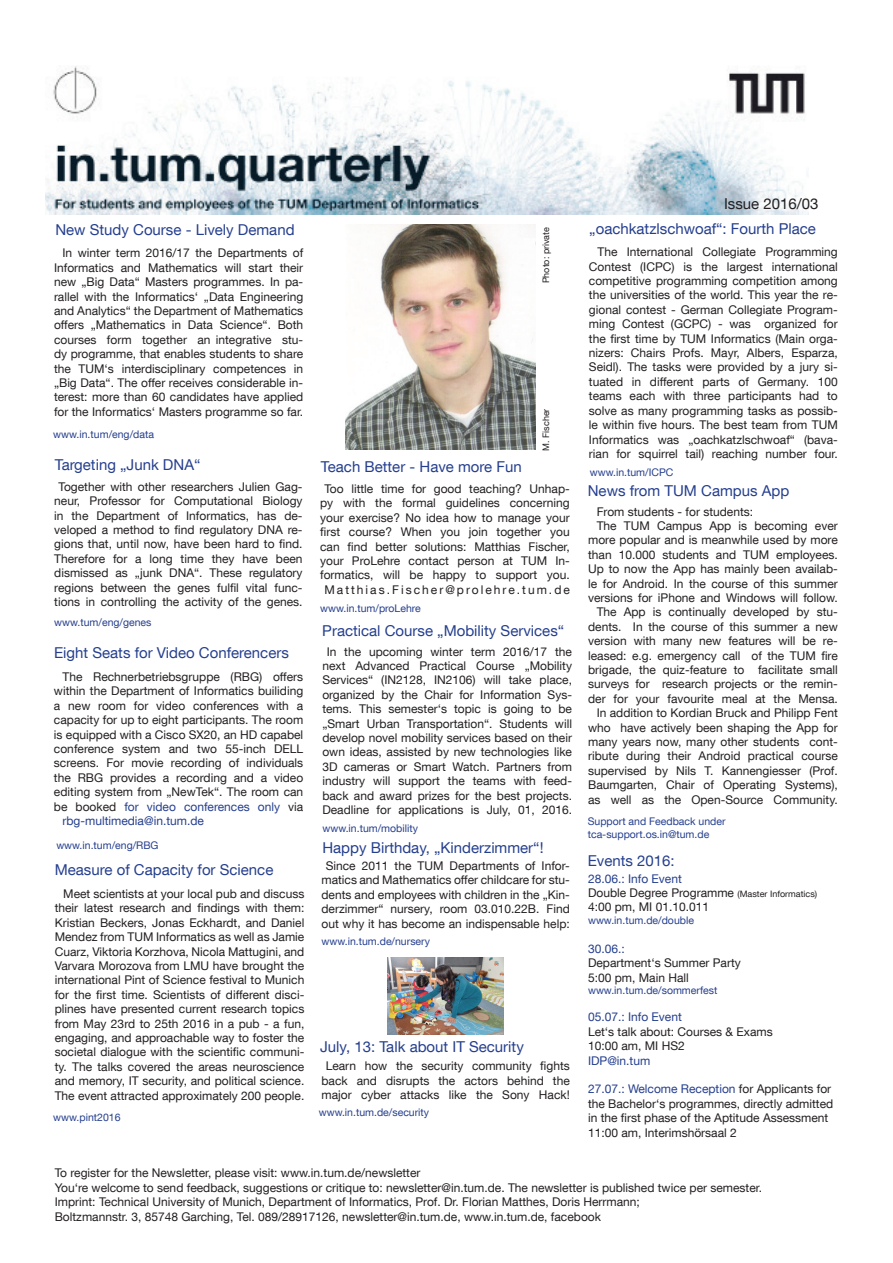
<style>
.page{position:relative;width:893px;height:1263px;background:#fff}
.page>*{position:absolute;margin:0;border:0;box-sizing:border-box;transform-origin:0 0}
.t1{font:15px "TUM Neue Helvetica";color:#253f8e}
.t2{font:15px "TUM Neue Helvetica";color:#231f20}
.t3{font:12px/14.4px "TUM Neue Helvetica";color:#231f20;text-align:center}
.t4{font:12px "TUM Neue Helvetica";color:#253f8e}
.t5{font:10.5px/12.6px "TUM Neue Helvetica";color:#253f8e}
.t6{font:9px "TUM Neue Helvetica";color:#231f20}
.s1{color:#231f20}
.s2{color:#253f8e}
.s3{font-size:8.85px}
</style>
<div class="page">
<img style="left:346px;top:225px;width:189px;height:225px">
<img style="left:45px;top:66px;width:763px;height:149px">
<img style="left:388px;top:957px;width:115px;height:77px">
<p class="t1" style="left:55px;top:220px;width:241px">New Study Course - Lively Demand</p>
<p class="t3" style="left:54px;top:246px;width:251px;text-align:justify;text-indent:9px">In winter term 2016/17 the Departments of Informatics and Mathematics will start their new „Big Data“ Masters programmes. In pa&shy;rallel with the Informatics‘ „Data Engineering and Analytics“ the Department of Mathematics offers „Mathematics in Data Science“. Both courses form together an integrative stu&shy;dy programme, that enables students to share the TUM‘s interdisciplinary competences in „Big Data“. The offer receives considerable in&shy;terest: more than 60 candidates have applied for the Informatics‘ Masters programme so far.</p>
<p class="t5" style="left:53px;top:428px;width:102px">www.in.tum/eng/data</p>
<p class="t1" style="left:55px;top:455px;width:147px">Targeting „Junk DNA“</p>
<p class="t3" style="left:54px;top:479px;width:250px">Together with other researchers Julien Gag&shy;neur, Professor for Computational Biology in the Department of Informatics, has de&shy;veloped a method to find regulatory DNA re&shy;gions that, until now, have been hard to find.<br>Therefore for a long time they have been dismissed as „junk DNA“. These regulatory regions between the genes fulfil vital func&shy;tions in controlling the activity of the genes.</p>
<p class="t5" style="left:54px;top:616px;width:99px">www.tum/eng/genes</p>
<p class="t1" style="left:54px;top:643px;width:236px">Eight Seats for Video Conferencers</p>
<p class="t3" style="left:63px;top:669px;width:242px">The Rechnerbetriebsgruppe (RBG) offers</p>
<p class="t3" style="left:54px;top:684px;width:251px">within the Department of Informatics builiding</p>
<p class="t3" style="left:54px;top:698px;width:251px">a new room for video conferences with a</p>
<p class="t3" style="left:54px;top:712px;width:251px">capacity for up to eight participants. The room</p>
<p class="t3" style="left:54px;top:727px;width:251px">is equipped with a Cisco SX20, an HD capabel</p>
<p class="t3" style="left:54px;top:741px;width:251px">conference system and two 55-inch DELL</p>
<p class="t3" style="left:54px;top:756px;width:251px">screens. For movie recording of individuals</p>
<p class="t3" style="left:54px;top:770px;width:251px">the RBG provides a recording and a video</p>
<p class="t3" style="left:54px;top:784px;width:251px">editing system from „NewTek“. The room can</p>
<p class="t4" style="left:54px;top:799px;width:251px"><span class="s1">be booked</span> for video conferences only <span class="s1">via</span></p>
<p class="t4" style="left:63px;top:813px;width:143px">rbg-multimedia@in.tum.de</p>
<p class="t5" style="left:56px;top:838px;width:104px">www.in.tum/eng/RBG</p>
<p class="t1" style="left:55px;top:860px;width:220px">Measure of Capacity for Science</p>
<p class="t3" style="left:55px;top:886px;width:251px;text-align:justify;text-indent:9px">Meet scientists at your local pub and discuss their latest research and findings with them:<br>Kristian Beckers, Jonas Eckhardt, and Daniel Mendez from TUM Informatics as well as Jamie Cuarz, Viktoria Korzhova, Nicola Mattugini, and Varvara Morozova from LMU have brought the international Pint of Science festival to Munich for the first time. Scientists of different disci&shy;plines have presented current research topics from May 23rd to 25th 2016 in a pub - a fun, engaging, and approachable way to foster the societal dialogue with the scientific communi&shy;ty. The talks covered the areas neuroscience and memory, IT security, and political science.<br>The event attracted approximately 200 people.</p>
<p class="t5" style="left:53px;top:1110px;width:69px">www.pint2016</p>
<p class="t6" style="left:540px;top:283px;width:58px;rotate:-90deg">Photo: private</p>
<p class="t6" style="left:540px;top:451px;width:44px;rotate:-90deg">M. Fischer</p>
<p class="t1" style="left:321px;top:458px;width:202px">Teach Better - Have more Fun</p>
<p class="t3" style="left:320px;top:481px;width:251px">Too little time for good teaching? Unhap&shy;py with the formal guidelines concerning your exercise? No idea how to manage your first course? When you join together you can find better solutions: Matthias Fischer, your ProLehre contact person at TUM In&shy;formatics, will be happy to support you.<br>Matthias.Fischer@prolehre.tum.de</p>
<p class="t5" style="left:320px;top:602px;width:102px">www.in.tum/proLehre</p>
<p class="t1" style="left:322px;top:621px;width:243px">Practical Course „Mobility Services“</p>
<p class="t3" style="left:322px;top:644px;width:251px">In the upcoming winter term 2016/17 the next Advanced Practical Course „Mobility Services“ (IN2128, IN2106) will take place, organized by the Chair for Information Sys&shy;tems. This semester‘s topic is going to be „Smart Urban Transportation“. Students will develop novel mobility services based on their own ideas, assisted by new technologies like 3D cameras or Smart Watch. Partners from industry will support the teams with feed&shy;back and award prizes for the best projects.<br>Deadline for applications is July, 01, 2016.</p>
<p class="t5" style="left:322px;top:822px;width:97px">www.in.tum/mobility</p>
<p class="t1" style="left:322px;top:838px;width:223px">Happy Birthday, „Kinderzimmer“!</p>
<p class="t3" style="left:321px;top:858px;width:250px">Since 2011 the TUM Departments of Infor&shy;matics and Mathematics offer childcare for stu&shy;dents and employees with children in the „Kin&shy;derzimmer“ nursery, room 03.010.22B. Find out why it has become an indispensable help:</p>
<p class="t5" style="left:321px;top:934px;width:110px">www.in.tum.de/nursery</p>
<p class="t1" style="left:320px;top:1038px;width:205px">July, 13: Talk about IT Security</p>
<p class="t3" style="left:321px;top:1058px;width:250px">Learn how the security community fights back and disrupts the actors behind the major cyber attacks like the Sony Hack!</p>
<p class="t5" style="left:319px;top:1106px;width:112px">www.in.tum.de/security</p>
<p class="t2" style="left:724px;top:195px;width:96px">Issue 2016/03</p>
<p class="t1" style="left:589px;top:219px;width:228px">„oachkatzlschwoaf“: Fourth Place</p>
<p class="t3" style="left:589px;top:244px;width:250px;text-align:justify;text-indent:9px">The International Collegiate Programming Contest (ICPC) is the largest international competitive programming competition among the universities of the world. This year the re&shy;gional contest - German Collegiate Program&shy;ming Contest (GCPC) - was organized for the first time by TUM Informatics (Main orga&shy;nizers: Chairs Profs. Mayr, Albers, Esparza, Seidl). The tasks were provided by a jury si&shy;tuated in different parts of Germany. 100 teams each with three participants had to solve as many programming tasks as possib&shy;le within five hours. The best team from TUM Informatics was „oachkatzlschwoaf“ (bava&shy;rian for squirrel tail) reaching number four.</p>
<p class="t5" style="left:590px;top:466px;width:85px">www.in.tum/ICPC</p>
<p class="t1" style="left:588px;top:482px;width:203px">News from TUM Campus App</p>
<p class="t3" style="left:597px;top:504px;width:158px">From students - for students:</p>
<p class="t3" style="left:597px;top:518px;width:243px">The TUM Campus App is becoming ever</p>
<p class="t3" style="left:588px;top:533px;width:251px">more popular and is meanwhile used by more</p>
<p class="t3" style="left:588px;top:547px;width:251px">than 10.000 students and TUM employees.</p>
<p class="t3" style="left:588px;top:561px;width:251px">Up to now the App has mainly been availab-</p>
<p class="t3" style="left:588px;top:576px;width:251px">le for Android. In the course of this summer</p>
<p class="t3" style="left:588px;top:590px;width:251px">versions for iPhone and Windows will follow.</p>
<p class="t3" style="left:597px;top:605px;width:243px">The App is continually developed by stu-</p>
<p class="t3" style="left:588px;top:619px;width:251px">dents. In the course of this summer a new</p>
<p class="t3" style="left:588px;top:633px;width:251px">version with many new features will be re-</p>
<p class="t3" style="left:588px;top:648px;width:251px">leased: e.g. emergency call of the TUM fire</p>
<p class="t3" style="left:588px;top:662px;width:251px">brigade, the quiz-feature to facilitate small</p>
<p class="t3" style="left:588px;top:677px;width:251px">surveys for research projects or the remin-</p>
<p class="t3" style="left:588px;top:691px;width:251px">der for your favourite meal at the Mensa.</p>
<p class="t3" style="left:597px;top:705px;width:243px">In addition to Kordian Bruck and Philipp Fent</p>
<p class="t3" style="left:588px;top:720px;width:251px">who have actively been shaping the App for</p>
<p class="t3" style="left:588px;top:734px;width:251px">many years now, many other students cont-</p>
<p class="t3" style="left:588px;top:749px;width:251px">ribute during their Android practical course</p>
<p class="t3" style="left:588px;top:763px;width:251px">supervised by Nils T. Kannengiesser (Prof.</p>
<p class="t3" style="left:588px;top:777px;width:251px">Baumgarten, Chair of Operating Systems),</p>
<p class="t3" style="left:588px;top:792px;width:251px">as well as the Open-Source Community.</p>
<p class="t5" style="left:588px;top:815px;width:139px">Support and Feedback under tca-support.os.in@tum.de</p>
<p class="t1" style="left:588px;top:851px;width:88px">Events 2016:</p>
<p class="t3" style="left:588px;top:871px;width:231px;text-align:left"><span class="s2">28.06.: Info Event<br></span>Double Degree Programme <span class="s3">(Master Informatics)<br></span>4:00 pm, MI 01.10.011</p>
<p class="t5" style="left:588px;top:914px;width:107px">www.in.tum.de/double</p>
<p class="t4" style="left:588px;top:941px;width:38px">30.06.:</p>
<p class="t3" style="left:588px;top:955px;width:154px;text-align:left">Department‘s Summer Party<br>5:00 pm, Main Hall</p>
<p class="t5" style="left:588px;top:984px;width:131px">www.in.tum.de/sommerfest</p>
<p class="t4" style="left:588px;top:1009px;width:95px">05.07.: Info Event</p>
<p class="t3" style="left:588px;top:1024px;width:186px;text-align:left">Let‘s talk about: Courses &amp; Exams<br>10:00 am, MI HS2</p>
<p class="t4" style="left:588px;top:1053px;width:64px">IDP@in.tum</p>
<p class="t3" style="left:588px;top:1081px;width:247px;text-align:left"><span class="s2">27.07.: Welcome Reception</span> for Applicants for the Bachelor‘s programmes, directly admitted in the first phase of the Aptitude Assessment 11:00 am, Interimshörsaal 2</p>
<p class="t3" style="left:55px;top:1165px;width:709px;text-align:left">To register for the Newsletter, please visit: www.in.tum.de/newsletter<br>You‘re welcome to send feedback, suggestions or critique to: newsletter@in.tum.de. The newsletter is published twice per semester.<br>Imprint: Technical University of Munich, Department of Informatics, Prof. Dr. Florian Matthes, Doris Herrmann;<br>Boltzmannstr. 3, 85748 Garching, Tel. 089/28917126, newsletter@in.tum.de, www.in.tum.de, facebook</p>
</div>
